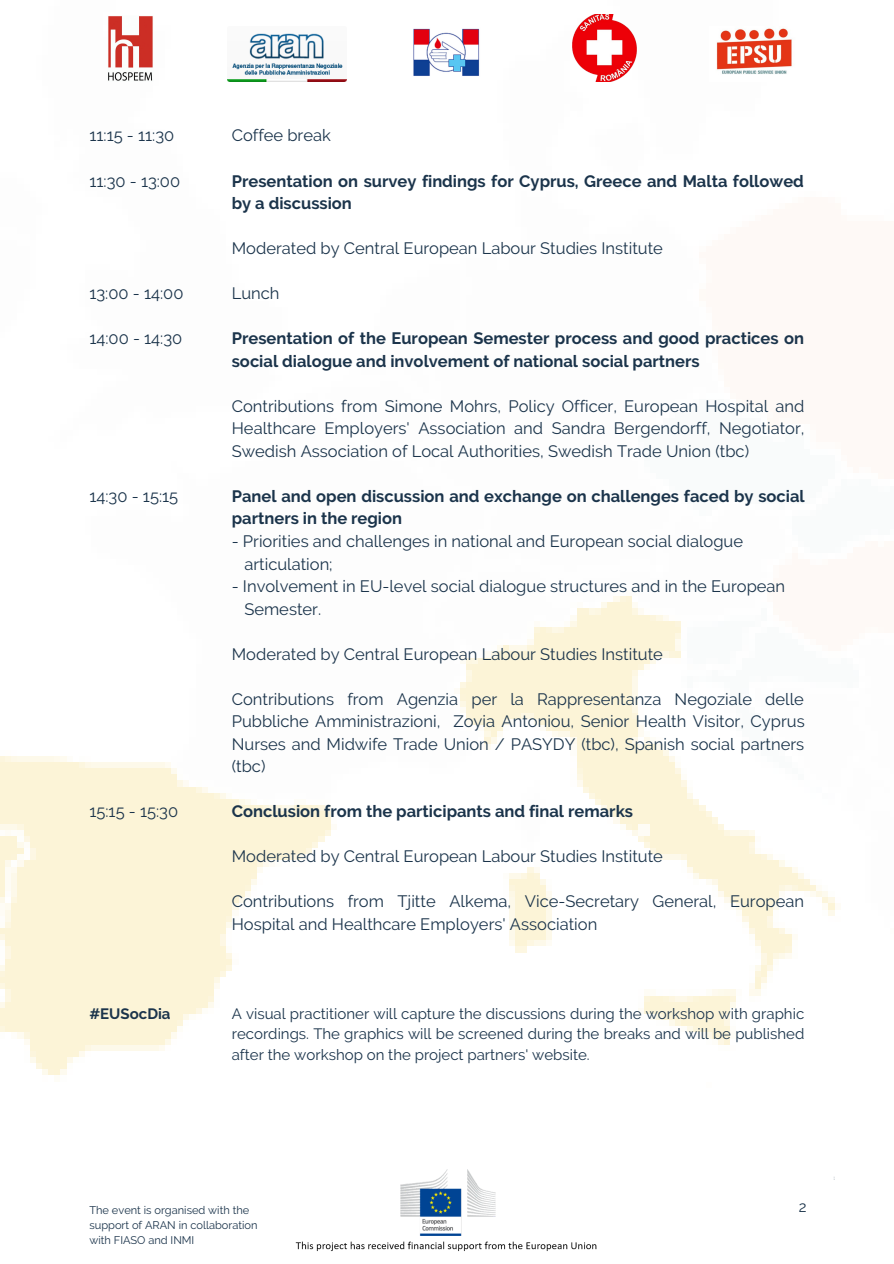
<style>
.page{position:relative;width:894px;height:1264px;background:#fff}
.page>*{position:absolute;margin:0;border:0;box-sizing:border-box;transform-origin:0 0}
.t1{font:16.5px/22.5px "Raleway";color:#1b344b}
.t2{font:700 16.5px/22.5px "Raleway";color:#1b344b}
.t3{font:15px/20.2px "Raleway";color:#1b344b;text-align:justify}
.t4{font:700 15px "Raleway";color:#1b344b}
.t5{font:11.1px/15px "Raleway";color:#1b344b}
</style>
<div class="page">
<img style="left:0;top:42px;width:835px;height:1033px">
<img style="left:107px;top:16px;width:47px;height:66px">
<img style="left:709px;top:28px;width:92px;height:54px">
<img style="left:227px;top:33px;width:119px;height:49px">
<img style="left:407px;top:28px;width:80px;height:54px">
<img style="left:572px;top:14px;width:64px;height:68px">
<img style="left:295px;top:1169px;width:302px;height:83px">
<p class="t1" style="left:89px;top:124px;width:86px">11:15 - 11:30</p>
<p class="t1" style="left:89px;top:169px;width:92px">11:30 - 13:00</p>
<p class="t1" style="left:89px;top:282px;width:95px">13:00 - 14:00</p>
<p class="t1" style="left:89px;top:327px;width:94px">14:00 - 14:30</p>
<p class="t1" style="left:89px;top:485px;width:90px">14:30 - 15:15</p>
<p class="t1" style="left:89px;top:800px;width:90px">15:15 - 15:30</p>
<p class="t4" style="left:89px;top:1004px;width:83px">#EUSocDia</p>
<p class="t1" style="left:232px;top:124px;width:101px">Coffee break</p>
<p class="t2" style="left:232px;top:169px;width:573px">Presentation on survey findings for Cyprus, Greece and Malta followed by a discussion</p>
<p class="t1" style="left:232px;top:237px;width:432px">Moderated by Central European Labour Studies Institute</p>
<p class="t1" style="left:232px;top:282px;width:49px">Lunch</p>
<p class="t2" style="left:232px;top:327px;width:573px">Presentation of the European Semester process and good practices on social dialogue and involvement of national social partners</p>
<p class="t1" style="left:232px;top:395px;width:574px;text-align:justify">Contributions from Simone Mohrs, Policy Officer, European Hospital and Healthcare Employers' Association and Sandra Bergendorff, Negotiator, Swedish Association of Local Authorities, Swedish Trade Union (tbc)</p>
<p class="t2" style="left:232px;top:485px;width:574px">Panel and open discussion and exchange on challenges faced by social partners in the region</p>
<p class="t1" style="left:244px;top:530px;width:500px;text-indent:-13px">- Priorities and challenges in national and European social dialogue articulation;</p>
<p class="t1" style="left:244px;top:575px;width:542px;text-indent:-13px">- Involvement in EU-level social dialogue structures and in the European<br>Semester.</p>
<p class="t1" style="left:232px;top:642px;width:432px">Moderated by Central European Labour Studies Institute</p>
<p class="t1" style="left:232px;top:687px;width:574px;text-align:justify">Contributions from Agenzia per la Rappresentanza Negoziale delle Pubbliche Amministrazioni, Zoyia Antoniou, Senior Health Visitor, Cyprus Nurses and Midwife Trade Union / PASYDY (tbc), Spanish social partners (tbc)</p>
<p class="t2" style="left:232px;top:800px;width:403px">Conclusion from the participants and final remarks</p>
<p class="t1" style="left:232px;top:845px;width:432px">Moderated by Central European Labour Studies Institute</p>
<p class="t1" style="left:232px;top:890px;width:573px">Contributions from Tjitte Alkema, Vice-Secretary General, European<br>Hospital and Healthcare Employers' Association</p>
<p class="t3" style="left:232px;top:1003px;width:574px">A visual practitioner will capture the discussions during the workshop with graphic recordings. The graphics will be screened during the breaks and will be published after the workshop on the project partners' website.</p>
<p class="t5" style="left:89px;top:1202px;width:170px">The event is organised with the support of ARAN in collaboration with FIASO and INMI</p>
<p class="t3" style="left:798px;top:1195px;width:9px">2</p>
</div>
